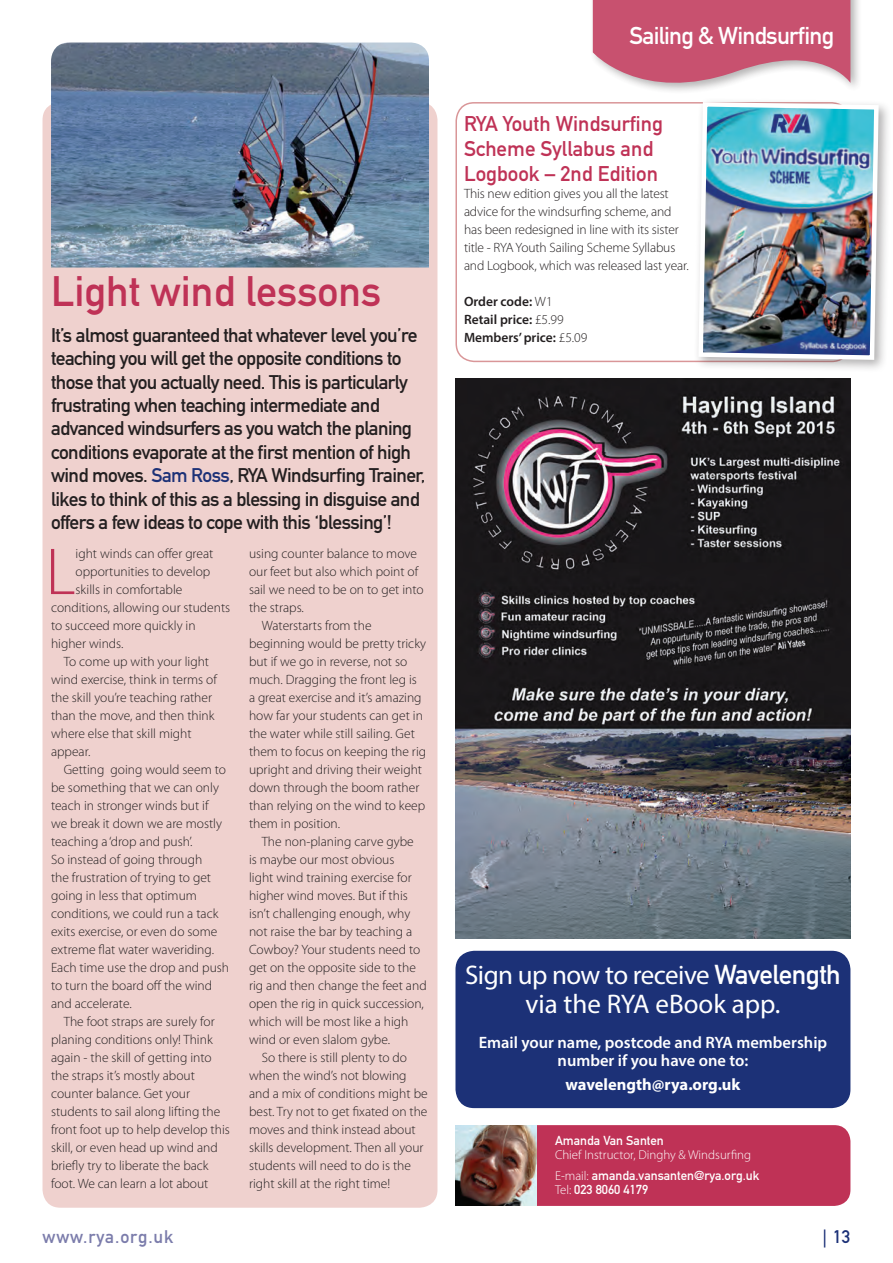
<style>
.page{position:relative;width:893px;height:1263px;background:#fff}
.page>*{position:absolute;margin:0;border:0;box-sizing:border-box;transform-origin:0 0}
.t1{font:300 66.9px "Myriad Pro";color:#bf3256}
.t2{font:42px "DIN Mittelschrift Std";color:#bf3256}
.t3{font:27px/28.5px "Myriad Pro";letter-spacing:-.02em;color:#fff;text-align:center}
.t4{font:24px "DIN Mittelschrift Std";letter-spacing:-.03em;color:#fff}
.t5{font:21px/25.2px "DIN Mittelschrift Std";color:#bf3256}
.t6{font:19.5px/23.4px "DIN Mittelschrift Std";letter-spacing:-.03em;color:#231f20}
.t7{font:18px "DIN Mittelschrift Std";letter-spacing:.05em;color:#7b7cab}
.t8{font:18px "DIN Mittelschrift Std";color:#1c3177}
.t9{font:600 16.5px/18px "Myriad Pro";color:#fff;text-align:center}
.t10{font:700 16.5px "Myriad Pro";color:#fff}
.t11{font:300 13.5px/18px "Myriad Pro";color:#231f20}
.t12{font:600 13.5px/18px "Myriad Pro";color:#231f20}
.t13{font:12.9px/13.5px "DIN Mittelschrift Std";color:#fff}
.t14{font:300 12.9px "Myriad Pro";color:#fff}
.s1{color:#1c3177}
.s2{font-weight:300}
.s3{font-family:"DIN Mittelschrift Std"}
.s4{font-family:"Myriad Pro";font-weight:300}
.s5{font-family:"DIN Neuzeit Grotesk Std";font-weight:300}
</style>
<div class="page">
<img style="left:455px;top:378px;width:395px;height:560px">
<div style="left:589px;top:0;width:274px;height:95px;background:#231f20;opacity:.4"></div>
<svg style="left:593px;top:0;width:257px;height:95px"></svg>
<div style="left:43px;top:102px;width:394px;height:1106px;background:#efd1ce;border-radius:18px"></div>
<img style="left:51px;top:43px;width:378px;height:225px">
<div style="left:455px;top:102px;width:395px;height:260px;border:2px solid #d99698;border-radius:18px"></div>
<div style="left:693px;top:97px;width:198px;height:275px;background:#231f20;opacity:.35"></div>
<img style="left:696px;top:100px;width:185px;height:262px">
<div style="left:456px;top:951px;width:394px;height:156px;background:#1c3177;border-radius:18px"></div>
<div style="left:455px;top:951px;width:395px;height:157px;border:2px solid #1c3177;border-radius:18px"></div>
<div style="left:455px;top:1125px;width:395px;height:81px;background:#bf3256;border-radius:16px"></div>
<img style="left:455px;top:1125px;width:81px;height:81px">
<h2 class="t2" style="left:51px;top:266px;width:332px">Light wind lessons</h2>
<p class="t6" style="left:51px;top:323px;width:376px">It’s almost guaranteed that whatever level you’re teaching you will get the opposite conditions to those that you actually need. This is particularly frustrating when teaching intermediate and advanced windsurfers as you watch the planing conditions evaporate at the first mention of high wind moves. <span class="s1">Sam Ross</span>, RYA Windsurfing Trainer, likes to think of this as a blessing in disguise and offers a few ideas to cope with this ‘blessing’!</p>
<h1 class="t1" style="left:46px;top:531px;width:31px">L</h1>
<p class="t11" style="left:76px;top:544px;width:139px">ight winds can offer great</p>
<p class="t11" style="left:76px;top:562px;width:136px">opportunities to develop</p>
<p class="t11" style="left:76px;top:580px;width:108px">skills in comfortable</p>
<p class="t11" style="left:51px;top:598px;width:181px">conditions, allowing our students</p>
<p class="t11" style="left:51px;top:616px;width:146px">to succeed more quickly in</p>
<p class="t11" style="left:51px;top:634px;width:74px">higher winds.</p>
<p class="t11" style="left:64px;top:652px;width:147px">To come up with your light</p>
<p class="t11" style="left:51px;top:670px;width:167px">wind exercise, think in terms of</p>
<p class="t11" style="left:51px;top:688px;width:163px">the skill you’re teaching rather</p>
<p class="t11" style="left:51px;top:706px;width:165px">than the move, and then think</p>
<p class="t11" style="left:51px;top:724px;width:142px">where else that skill might</p>
<p class="t11" style="left:51px;top:742px;width:41px">appear.</p>
<p class="t11" style="left:64px;top:760px;width:164px">Getting going would seem to</p>
<p class="t11" style="left:51px;top:778px;width:169px">be something that we can only</p>
<p class="t11" style="left:51px;top:796px;width:159px">teach in stronger winds but if</p>
<p class="t11" style="left:51px;top:814px;width:173px">we break it down we are mostly</p>
<p class="t11" style="left:51px;top:832px;width:143px">teaching a ‘drop and push’.</p>
<p class="t11" style="left:51px;top:850px;width:153px">So instead of going through</p>
<p class="t11" style="left:51px;top:868px;width:162px">the frustration of trying to get</p>
<p class="t11" style="left:51px;top:886px;width:147px">going in less that optimum</p>
<p class="t11" style="left:51px;top:904px;width:169px">conditions, we could run a tack</p>
<p class="t11" style="left:51px;top:922px;width:168px">exits exercise, or even do some</p>
<p class="t11" style="left:51px;top:940px;width:165px">extreme flat water waveriding.</p>
<p class="t11" style="left:51px;top:958px;width:180px">Each time use the drop and push</p>
<p class="t11" style="left:51px;top:976px;width:163px">to turn the board off the wind</p>
<p class="t11" style="left:51px;top:994px;width:82px">and accelerate.</p>
<p class="t11" style="left:64px;top:1012px;width:152px">The foot straps are surely for</p>
<p class="t11" style="left:51px;top:1030px;width:163px">planing conditions only! Think</p>
<p class="t11" style="left:51px;top:1048px;width:162px">again - the skill of getting into</p>
<p class="t11" style="left:51px;top:1066px;width:145px">the straps it’s mostly about</p>
<p class="t11" style="left:51px;top:1084px;width:141px">counter balance. Get your</p>
<p class="t11" style="left:51px;top:1102px;width:171px">students to sail along lifting the</p>
<p class="t11" style="left:51px;top:1120px;width:180px">front foot up to help develop this</p>
<p class="t11" style="left:51px;top:1138px;width:168px">skill, or even head up wind and</p>
<p class="t11" style="left:51px;top:1156px;width:159px">briefly try to liberate the back</p>
<p class="t11" style="left:51px;top:1174px;width:159px">foot. We can learn a lot about</p>
<p class="t11" style="left:249px;top:544px;width:170px">using counter balance to move</p>
<p class="t11" style="left:249px;top:562px;width:171px">our feet but also which point of</p>
<p class="t11" style="left:249px;top:580px;width:176px">sail we need to be on to get into</p>
<p class="t11" style="left:249px;top:598px;width:56px">the straps.</p>
<p class="t11" style="left:262px;top:616px;width:111px">Waterstarts from the</p>
<p class="t11" style="left:249px;top:634px;width:179px">beginning would be pretty tricky</p>
<p class="t11" style="left:249px;top:652px;width:160px">but if we go in reverse, not so</p>
<p class="t11" style="left:249px;top:670px;width:169px">much. Dragging the front leg is</p>
<p class="t11" style="left:249px;top:688px;width:174px">a great exercise and it’s amazing</p>
<p class="t11" style="left:249px;top:706px;width:175px">how far your students can get in</p>
<p class="t11" style="left:249px;top:724px;width:167px">the water while still sailing. Get</p>
<p class="t11" style="left:249px;top:742px;width:179px">them to focus on keeping the rig</p>
<p class="t11" style="left:249px;top:760px;width:175px">upright and driving their weight</p>
<p class="t11" style="left:249px;top:778px;width:172px">down through the boom rather</p>
<p class="t11" style="left:249px;top:796px;width:178px">than relying on the wind to keep</p>
<p class="t11" style="left:249px;top:814px;width:93px">them in position.</p>
<p class="t11" style="left:262px;top:832px;width:154px">The non-planing carve gybe</p>
<p class="t11" style="left:249px;top:850px;width:147px">is maybe our most obvious</p>
<p class="t11" style="left:249px;top:868px;width:164px">light wind training exercise for</p>
<p class="t11" style="left:249px;top:886px;width:160px">higher wind moves. But if this</p>
<p class="t11" style="left:249px;top:904px;width:163px">isn’t challenging enough, why</p>
<p class="t11" style="left:249px;top:922px;width:165px">not raise the bar by teaching a</p>
<p class="t11" style="left:249px;top:940px;width:173px">Cowboy? Your students need to</p>
<p class="t11" style="left:249px;top:958px;width:168px">get on the opposite side to the</p>
<p class="t11" style="left:249px;top:976px;width:179px">rig and then change the feet and</p>
<p class="t11" style="left:249px;top:994px;width:176px">open the rig in quick succession,</p>
<p class="t11" style="left:249px;top:1012px;width:161px">which will be most like a high</p>
<p class="t11" style="left:249px;top:1030px;width:143px">wind or even slalom gybe.</p>
<p class="t11" style="left:262px;top:1048px;width:147px">So there is still plenty to do</p>
<p class="t11" style="left:249px;top:1066px;width:159px">when the wind’s not blowing</p>
<p class="t11" style="left:249px;top:1084px;width:180px">and a mix of conditions might be</p>
<p class="t11" style="left:249px;top:1102px;width:180px">best. Try not to get fixated on the</p>
<p class="t11" style="left:249px;top:1120px;width:168px">moves and think instead about</p>
<p class="t11" style="left:249px;top:1138px;width:176px">skills development. Then all your</p>
<p class="t11" style="left:249px;top:1156px;width:164px">students will need to do is the</p>
<p class="t11" style="left:249px;top:1174px;width:143px">right skill at the right time!</p>
<h3 class="t4" style="left:629px;top:21px;width:206px">Sailing &amp; Windsurfing</h3>
<h3 class="t5" style="left:464px;top:111px;width:201px">RYA Youth Windsurfing<br>Scheme Syllabus and<br>Logbook – 2nd Edition</h3>
<p class="t11" style="left:464px;top:184px;width:226px">This new edition gives you all the latest advice for the windsurfing scheme, and has been redesigned in line with its sister title - RYA Youth Sailing Scheme Syllabus and Logbook, which was released last year.</p>
<p class="t12" style="left:464px;top:292px;width:125px">Order code: <span class="s2">W1<br></span>Retail price: <span class="s2">£5.99<br></span>Members’ price: <span class="s2">£5.09</span></p>
<h3 class="t3" style="left:465px;top:960px;width:377px">Sign up now to receive <span class="s3">Wavelength </span>via the RYA eBook app.</h3>
<p class="t9" style="left:479px;top:1033px;width:350px">Email your name, postcode and RYA membership number if you have one to:</p>
<p class="t10" style="left:565px;top:1073px;width:177px">wavelength@rya.org.uk</p>
<p class="t13" style="left:555px;top:1134px;width:110px">Amanda Van Santen</p>
<p class="t14" style="left:555px;top:1147px;width:198px">Chief Instructor, Dinghy &amp; Windsurfing</p>
<p class="t13" style="left:555px;top:1169px;width:206px"><span class="s4">E-mail:</span> amanda.vansanten@rya.org.uk<br><span class="s4">Tel:</span> 023 8060 4179</p>
<h3 class="t7" style="left:43px;top:1226px;width:133px">www.rya.org.uk</h3>
<h3 class="t8" style="left:823px;top:1226px;width:29px"><span class="s5">|</span> 13</h3>
</div>
